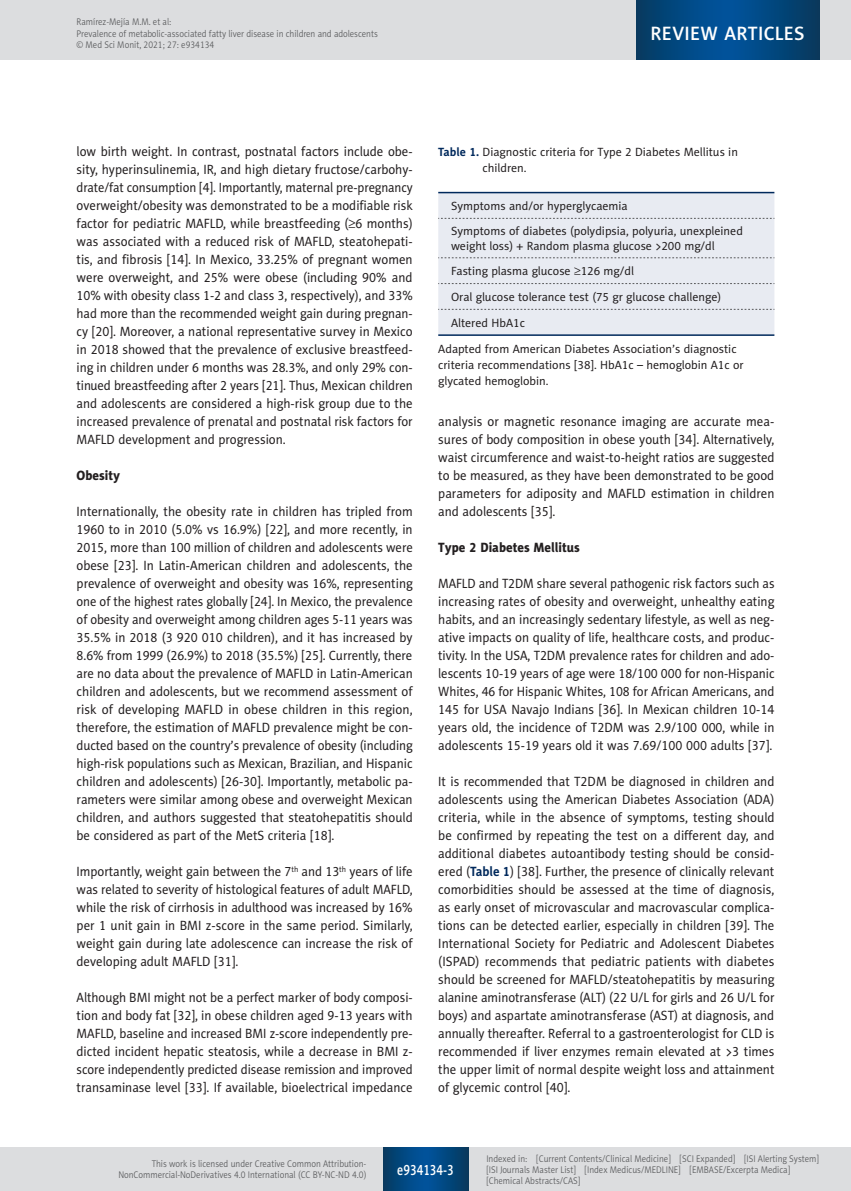
<style>
.page{position:relative;width:851px;height:1191px;background:#fff}
.page>*{position:absolute;margin:0;border:0;box-sizing:border-box;transform-origin:0 0}
.t1{font:19.5px "Naomi Sans EFN Medium";letter-spacing:.015em;color:#fff}
.MSM_e-PAGINA{font:15px "Naomi Sans EFN Medium";color:#fff;scale:.8 1}
.MSM_Body{font:13.5px/18px "Naomi Sans EFN";color:#231f20;text-align:justify;scale:.95 1}
.MSM_Body-2{font:13.5px/18px "Naomi Sans EFN";color:#231f20;text-align:justify;scale:.93 1}
.MSM_Body-3{font:13.5px/18px "Naomi Sans EFN";color:#231f20;text-align:justify;scale:.94 1}
.MSM_Headline_2{font:13.5px "Naomi Sans EFN Heavy";color:#231f20;scale:.95 1}
.MSM_Tabela_zawartosc{font:12px/15.8px "Naomi Sans EFN";color:#231f20}
.MSM_Table_podpis_dol{font:12px/15.8px "Naomi Sans EFN";color:#231f20}
.MSM_Tabela_tytul{font:12px/15.8px "Naomi Sans EFN";color:#231f20}
.MSM_pagina_zywa{font:9.75px/11.2px "Naomi Sans EFN Light";color:#57585a;scale:.9 1}
.MSM_pagina_sygnatura{font:9.75px "Naomi Sans EFN Light";color:#57585a;scale:.9 1}
.s1{font-family:"Standard Sym L"}
.s2{font-weight:700;color:#00295c}
</style>
<div class="page">
<div style="left:438px;top:193px;width:336px;height:141px;background:#e8ebf2"></div>
<svg style="left:438px;top:257px;width:336px;height:1px"></svg>
<svg style="left:438px;top:283px;width:336px;height:1px"></svg>
<hr style="left:438px;top:192px;width:336px;height:1px;background:#00295c">
<svg style="left:438px;top:218px;width:336px;height:1px"></svg>
<svg style="left:438px;top:309px;width:336px;height:1px"></svg>
<hr style="left:438px;top:334px;width:336px;height:2px;background:#00295c">
<div style="left:0;top:1148px;width:850px;height:43px;background:#dcdddf"></div>
<svg style="left:383px;top:1147px;width:85px;height:43px;background:#02477e"></svg>
<div style="left:0;top:0;width:850px;height:60px;background:#dcdddf"></div>
<svg style="left:636px;top:0;width:183px;height:60px;background:#02477e"></svg>
<p class="MSM_pagina_zywa" style="left:77px;top:16px;width:336px">Ramírez-Mejía M.M. et al:<br>Prevalence of metabolic-associated fatty liver disease in children and adolescents</p>
<p class="MSM_pagina_sygnatura" style="left:77px;top:39px;width:154px">© Med Sci Monit, 2021; 27: e934134</p>
<h1 class="t1" style="left:650px;top:22px;width:155px">REVIEW ARTICLES</h1>
<p class="MSM_Body" style="left:77px;top:142px;width:355px">low birth weight. In contrast, postnatal factors include obe&shy;sity, hyperinsulinemia, IR, and high dietary fructose/carbohy&shy;drate/fat consumption [4]. Importantly, maternal pre-pregnancy overweight/obesity was demonstrated to be a modifiable risk factor for pediatric MAFLD, while breastfeeding (<span class="s1">³</span>6 months) was associated with a reduced risk of MAFLD, steatohepati&shy;tis, and fibrosis [14]. In Mexico, 33.25% of pregnant women were overweight, and 25% were obese (including 90% and 10% with obesity class 1-2 and class 3, respectively), and 33% had more than the recommended weight gain during pregnan&shy;cy [20]. Moreover, a national representative survey in Mexico in 2018 showed that the prevalence of exclusive breastfeed&shy;ing in children under 6 months was 28.3%, and only 29% con&shy;tinued breastfeeding after 2 years [21]. Thus, Mexican children and adolescents are considered a high-risk group due to the increased prevalence of prenatal and postnatal risk factors for MAFLD development and progression.</p>
<p class="MSM_Headline_2" style="left:77px;top:467px;width:47px">Obesity</p>
<p class="MSM_Body" style="left:77px;top:502px;width:355px">Internationally, the obesity rate in children has tripled from 1960 to in 2010 (5.0% vs 16.9%) [22], and more recently, in 2015, more than 100 million of children and adolescents were obese [23]. In Latin-American children and adolescents, the prevalence of overweight and obesity was 16%, representing one of the highest rates globally [24]. In Mexico, the prevalence of obesity and overweight among children ages 5-11 years was 35.5% in 2018 (3 920 010 children), and it has increased by 8.6% from 1999 (26.9%) to 2018 (35.5%) [25]. Currently, there are no data about the prevalence of MAFLD in Latin-American children and adolescents, but we recommend assessment of risk of developing MAFLD in obese children in this region, therefore, the estimation of MAFLD prevalence might be con&shy;ducted based on the country’s prevalence of obesity (including high-risk populations such as Mexican, Brazilian, and Hispanic children and adolescents) [26-30]. Importantly, metabolic pa&shy;rameters were similar among obese and overweight Mexican children, and authors suggested that steatohepatitis should be considered as part of the MetS criteria [18].</p>
<p class="MSM_Body" style="left:77px;top:862px;width:355px">Importantly, weight gain between the 7<sup>th</sup> and 13<sup>th</sup> years of life was related to severity of histological features of adult MAFLD, while the risk of cirrhosis in adulthood was increased by 16% per 1 unit gain in BMI z-score in the same period. Similarly, weight gain during late adolescence can increase the risk of developing adult MAFLD [31].</p>
<p class="MSM_Body-3" style="left:77px;top:988px;width:359px">Although BMI might not be a perfect marker of body composi&shy;tion and body fat [32], in obese children aged 9-13 years with MAFLD, baseline and increased BMI z-score independently pre&shy;dicted incident hepatic steatosis, while a decrease in BMI z&shy;score independently predicted disease remission and improved transaminase level [33]. If available, bioelectrical impedance</p>
<p class="MSM_Tabela_tytul" style="left:482px;top:144px;width:257px;text-indent:-44px"><span class="s2">Table 1.</span> Diagnostic criteria for Type 2 Diabetes Mellitus in children.</p>
<p class="MSM_Tabela_zawartosc" style="left:451px;top:198px;width:178px">Symptoms and/or hyperglycaemia</p>
<p class="MSM_Tabela_zawartosc" style="left:451px;top:223px;width:293px">Symptoms of diabetes (polydipsia, polyuria, unexpleined weight loss) + Random plasma glucose &gt;200 mg/dl</p>
<p class="MSM_Tabela_zawartosc" style="left:451px;top:263px;width:184px">Fasting plasma glucose <span class="s1">³</span>126 mg/dl</p>
<p class="MSM_Tabela_zawartosc" style="left:451px;top:289px;width:272px">Oral glucose tolerance test (75 gr glucose challenge)</p>
<p class="MSM_Tabela_zawartosc" style="left:451px;top:315px;width:75px">Altered HbA1c</p>
<p class="MSM_Table_podpis_dol" style="left:438px;top:341px;width:307px">Adapted from American Diabetes Association’s diagnostic criteria recommendations [38]. HbA1c – hemoglobin A1c or glycated hemoglobin.</p>
<p class="MSM_Body" style="left:438px;top:412px;width:355px">analysis or magnetic resonance imaging are accurate mea&shy;sures of body composition in obese youth [34]. Alternatively, waist circumference and waist-to-height ratios are suggested to be measured, as they have been demonstrated to be good parameters for adiposity and MAFLD estimation in children and adolescents [35].</p>
<p class="MSM_Headline_2" style="left:438px;top:539px;width:151px">Type 2 Diabetes Mellitus</p>
<p class="MSM_Body-2" style="left:438px;top:574px;width:363px">MAFLD and T2DM share several pathogenic risk factors such as increasing rates of obesity and overweight, unhealthy eating habits, and an increasingly sedentary lifestyle, as well as neg&shy;ative impacts on quality of life, healthcare costs, and produc&shy;tivity. In the USA, T2DM prevalence rates for children and ado&shy;lescents 10-19 years of age were 18/100 000 for non-Hispanic Whites, 46 for Hispanic Whites, 108 for African Americans, and 145 for USA Navajo Indians [36]. In Mexican children 10-14 years old, the incidence of T2DM was 2.9/100 000, while in adolescents 15-19 years old it was 7.69/100 000 adults [37].</p>
<p class="MSM_Body" style="left:438px;top:772px;width:355px">It is recommended that T2DM be diagnosed in children and adolescents using the American Diabetes Association (ADA) criteria, while in the absence of symptoms, testing should be confirmed by repeating the test on a different day, and additional diabetes autoantibody testing should be consid&shy;ered (<span class="s2">Table 1</span>) [38]. Further, the presence of clinically relevant comorbidities should be assessed at the time of diagnosis, as early onset of microvascular and macrovascular complica&shy;tions can be detected earlier, especially in children [39]. The International Society for Pediatric and Adolescent Diabetes (ISPAD) recommends that pediatric patients with diabetes should be screened for MAFLD/steatohepatitis by measuring alanine aminotransferase (ALT) (22 U/L for girls and 26 U/L for boys) and aspartate aminotransferase (AST) at diagnosis, and annually thereafter. Referral to a gastroenterologist for CLD is recommended if liver enzymes remain elevated at &gt;3 times the upper limit of normal despite weight loss and attainment of glycemic control [40].</p>
<p class="MSM_pagina_zywa" style="left:118px;top:1158px;width:277px;text-align:right">This work is licensed under Creative Common Attribution-<br>NonCommercial-NoDerivatives 4.0 International (CC BY-NC-ND 4.0)</p>
<p class="MSM_e-PAGINA" style="left:397px;top:1160px;width:72px">e934134-3</p>
<p class="MSM_pagina_zywa" style="left:486px;top:1152px;width:371px">Indexed in: [Current Contents/Clinical Medicine] [SCI Expanded] [ISI Alerting System] [ISI Journals Master List] [Index Medicus/MEDLINE] [EMBASE/Excerpta Medica] [Chemical Abstracts/CAS]</p>
</div>
